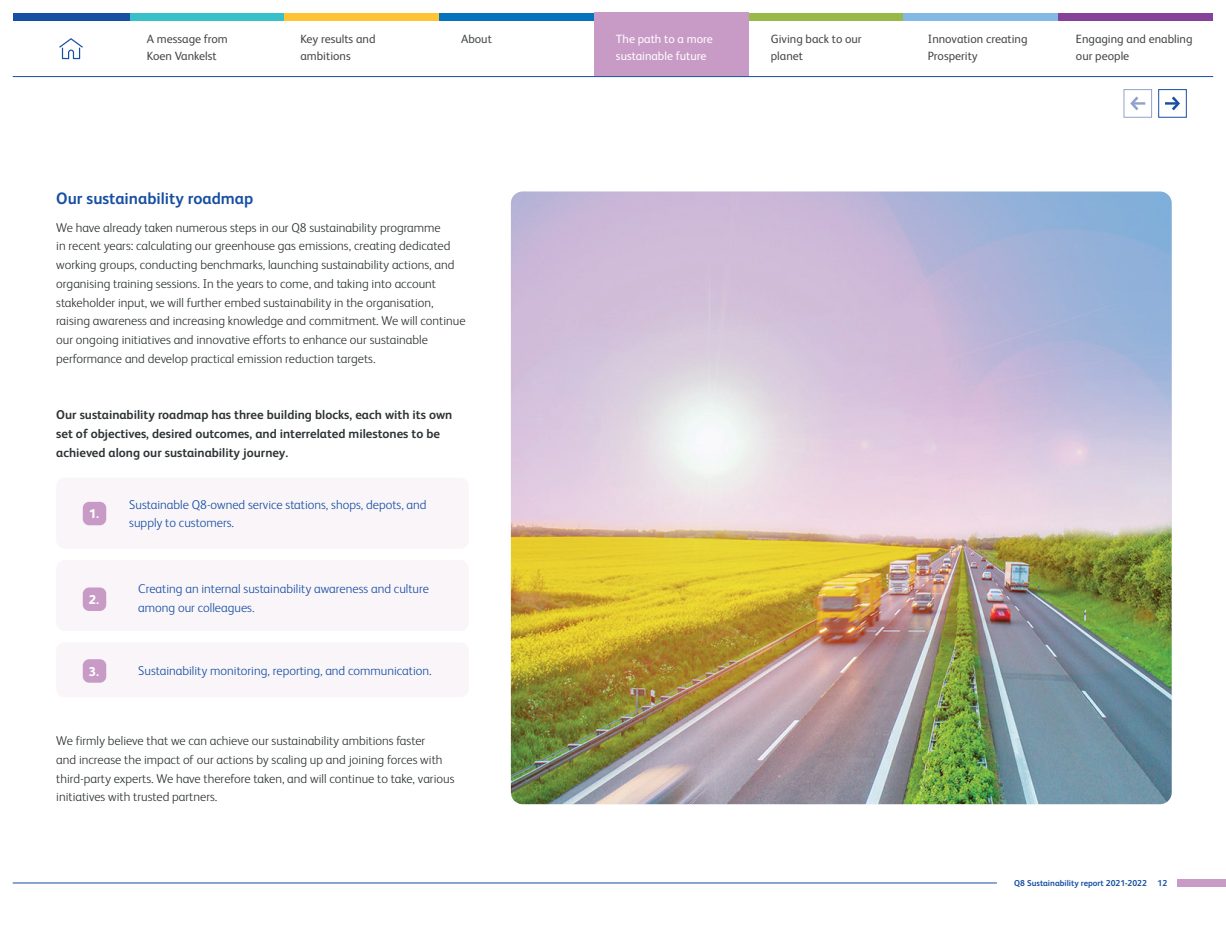
<style>
.page{position:relative;width:1226px;height:926px;background:#fff}
.page>*{position:absolute;margin:0;border:0;box-sizing:border-box;transform-origin:0 0}
.subtitel{font:700 16.5px "FS Albert";color:#174fa2}
.broodtekst{font:300 12.75px/18.8px "FS Albert";color:#2e3335}
.broodtekst-2{font:300 12.75px/18.8px "FS Albert";color:#174fa2}
.broodtekst-3{font:700 12.75px/18.8px "FS Albert";color:#2e3335}
.broodtekst-4{font:800 12.75px "FS Albert";color:#fff}
.t1{font:12px/16.5px "FS Albert";color:#444749}
.t2{font:12px/16.5px "FS Albert";color:#fff}
.t3{font:700 8.55px "FS Albert";color:#174fa2}
</style>
<div class="page">
<img style="left:511px;top:191px;width:660px;height:613px">
<div style="left:56px;top:477px;width:413px;height:71px;background:#f9f5f9;border-radius:9px"></div>
<div style="left:56px;top:642px;width:413px;height:55px;background:#f9f5f9;border-radius:9px"></div>
<div style="left:56px;top:560px;width:413px;height:71px;background:#f9f5f9;border-radius:9px"></div>
<div style="left:83px;top:502px;width:23px;height:23px;background:#c89ac6;border-radius:6px"></div>
<div style="left:83px;top:587px;width:23px;height:24px;background:#c89ac6;border-radius:6px"></div>
<div style="left:83px;top:659px;width:23px;height:23px;background:#c89ac6;border-radius:6px"></div>
<hr style="left:13px;top:882px;width:983px;height:1px;background:#174fa2">
<svg style="left:1165px;top:96px;width:15px;height:14px"></svg>
<div style="left:1158px;top:89px;width:28px;height:29px;border:1px solid #194fa2"></div>
<svg style="left:1130px;top:96px;width:15px;height:14px"></svg>
<div style="left:1123px;top:89px;width:29px;height:29px;border:1px solid #90a2cb"></div>
<div style="left:594px;top:13px;width:154px;height:63px;background:#c89ac6"></div>
<div style="left:748px;top:13px;width:155px;height:8px;background:#96b948"></div>
<div style="left:284px;top:13px;width:155px;height:8px;background:#fec433"></div>
<div style="left:129px;top:13px;width:155px;height:8px;background:#38c0c8"></div>
<div style="left:1058px;top:13px;width:155px;height:8px;background:#864198"></div>
<div style="left:903px;top:13px;width:155px;height:8px;background:#83b9e4"></div>
<div style="left:13px;top:13px;width:116px;height:8px;background:#174fa2"></div>
<svg style="left:59px;top:38px;width:24px;height:21px"></svg>
<div style="left:439px;top:13px;width:155px;height:8px;background:#0573bb"></div>
<hr style="left:13px;top:76px;width:1200px;height:1px;background:#174fa2">
<div style="left:1177px;top:879px;width:49px;height:8px;background:#c89ac6"></div>
<p class="t1" style="left:147px;top:31px;width:82px">A message from<br>Koen Vankelst</p>
<p class="t1" style="left:461px;top:31px;width:32px">About</p>
<p class="t1" style="left:300px;top:31px;width:77px">Key results and ambitions</p>
<p class="t2" style="left:616px;top:31px;width:98px">The path to a more sustainable future</p>
<p class="t1" style="left:771px;top:31px;width:92px">Giving back to our planet</p>
<p class="t1" style="left:928px;top:31px;width:101px">Innovation creating<br>Prosperity</p>
<p class="t1" style="left:1076px;top:31px;width:118px">Engaging and enabling our people</p>
<p class="subtitel" style="left:56px;top:189px;width:199px">Our sustainability roadmap</p>
<p class="broodtekst" style="left:56px;top:218px;width:411px">We have already taken numerous steps in our Q8 sustainability programme<br>in recent years: calculating our greenhouse gas emissions, creating dedicated working groups, conducting benchmarks, launching sustainability actions, and organising training sessions. In the years to come, and taking into account stakeholder input, we will further embed sustainability in the organisation, raising awareness and increasing knowledge and commitment. We will continue our ongoing initiatives and innovative efforts to enhance our sustainable performance and develop practical emission reduction targets.</p>
<p class="broodtekst-3" style="left:56px;top:405px;width:398px">Our sustainability roadmap has three building blocks, each with its own set of objectives, desired outcomes, and interrelated milestones to be achieved along our sustainability journey.</p>
<p class="broodtekst-4" style="left:89px;top:506px;width:12px">1.</p>
<p class="broodtekst-4" style="left:89px;top:592px;width:12px">2.</p>
<p class="broodtekst-4" style="left:89px;top:664px;width:12px">3.</p>
<p class="broodtekst-2" style="left:129px;top:494px;width:299px">Sustainable Q8-owned service stations, shops, depots, and supply to customers.</p>
<p class="broodtekst-2" style="left:138px;top:579px;width:292px">Creating an internal sustainability awareness and culture among our colleagues.</p>
<p class="broodtekst-2" style="left:138px;top:661px;width:295px">Sustainability monitoring, reporting, and communication.</p>
<p class="broodtekst" style="left:56px;top:731px;width:400px">We firmly believe that we can achieve our sustainability ambitions faster<br>and increase the impact of our actions by scaling up and joining forces with third-party experts. We have therefore taken, and will continue to take, various initiatives with trusted partners.</p>
<p class="t3" style="left:1014px;top:878px;width:134px">Q8 Sustainability report 2021-2022</p>
<p class="t3" style="left:1157px;top:878px;width:11px">12</p>
</div>
